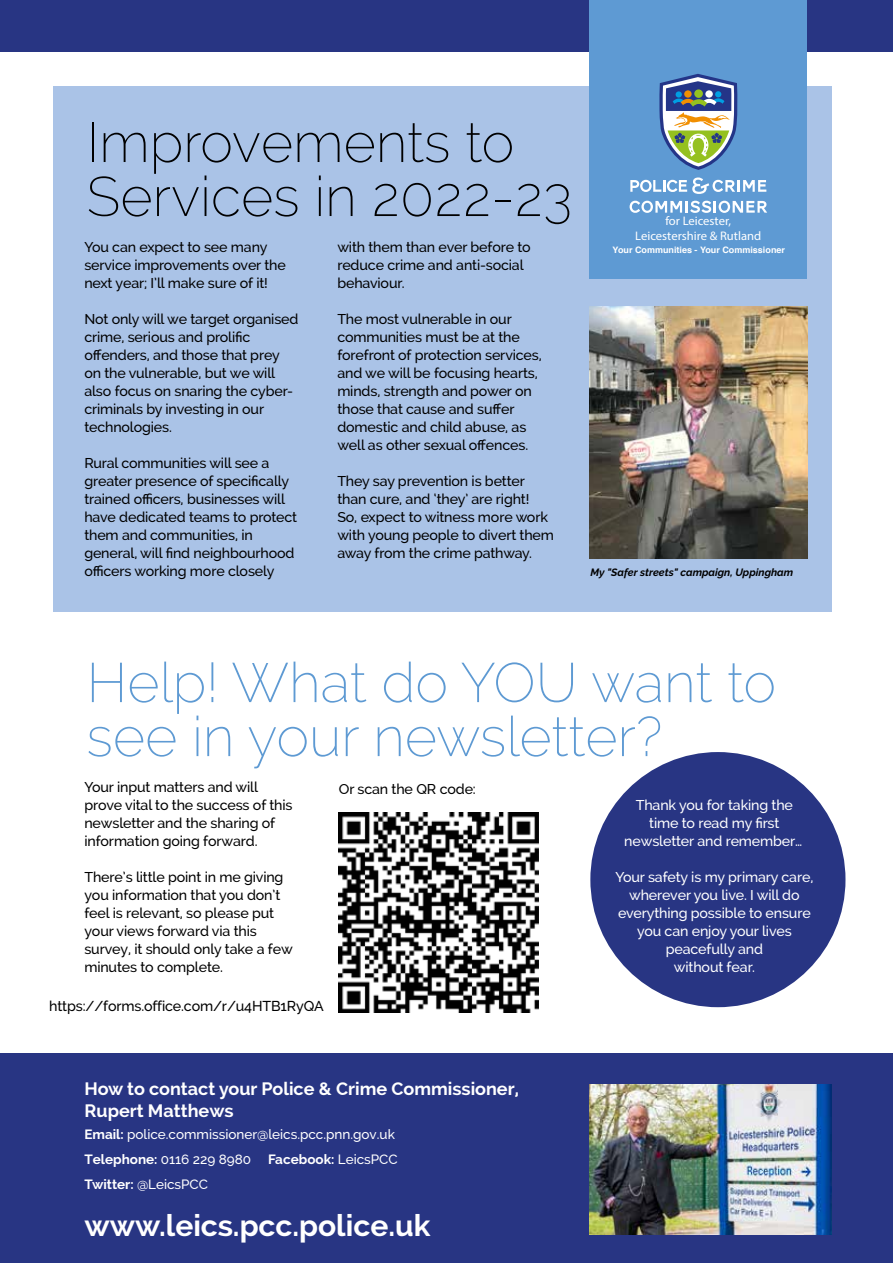
<style>
.page{position:relative;width:893px;height:1263px;background:#fff}
.page>*{position:absolute;margin:0;border:0;box-sizing:border-box;transform-origin:0 0}
.t1{font:200 55.5px/54px "Raleway";color:#5e9ad3}
.t2{font:200 55.5px/54px "Raleway";color:#000}
.t3{font:700 30px "Raleway";color:#fff}
.t4{font:700 18px/21.6px "Raleway";color:#fff}
.t5{font:500 14.25px/18px "Raleway";letter-spacing:-.01em;color:#000}
.t6{font:500 14.25px/18px "Raleway";letter-spacing:-.01em;color:#fff;text-align:center}
.t7{font:500 13.5px/24.8px "Raleway";color:#fff}
.t8{font:700 13.5px "Raleway";color:#fff}
.t9{font:700 12.45px/14.9px "Sansation";color:#fff;text-align:center}
.t10{font:italic 700 10.5px "Raleway";color:#000}
.t11{font:700 8.85px "Helvetica";color:#fff}
.s1{font-weight:700}
.s2{font-weight:500}
</style>
<div class="page">
<div style="left:0;top:0;width:893px;height:51px;background:#283583"></div>
<div style="left:0;top:1053px;width:893px;height:210px;background:#283583"></div>
<div style="left:53px;top:86px;width:778px;height:526px;background:#aac3e7"></div>
<div style="left:590px;top:752px;width:255px;height:255px;background:#283583;border-radius:50%"></div>
<img style="left:590px;top:306px;width:218px;height:252px">
<img style="left:590px;top:1084px;width:241px;height:150px">
<img style="left:338px;top:812px;width:201px;height:200px">
<div style="left:590px;top:0;width:217px;height:279px;background:#5e9ad3"></div>
<svg style="left:630px;top:201px;width:137px;height:12px"></svg>
<svg style="left:630px;top:177px;width:136px;height:17px"></svg>
<svg style="left:659px;top:74px;width:79px;height:96px"></svg>
<h1 class="t2" style="left:86px;top:115px;width:487px">Improvements to<br>Services in 2022-23</h1>
<p class="t5" style="left:84px;top:238px;width:203px">You can expect to see many service improvements over the next year; I’ll make sure of it!</p>
<p class="t5" style="left:84px;top:310px;width:216px">Not only will we target organised crime, serious and prolific offenders, and those that prey on the vulnerable, but we will also focus on snaring the cyber&shy;criminals by investing in our technologies.</p>
<p class="t5" style="left:84px;top:454px;width:214px">Rural communities will see a greater presence of specifically trained officers, businesses will have dedicated teams to protect them and communities, in general, will find neighbourhood officers working more closely</p>
<p class="t5" style="left:337px;top:238px;width:195px">with them than ever before to reduce crime and anti-social behaviour.</p>
<p class="t5" style="left:337px;top:310px;width:206px">The most vulnerable in our communities must be at the forefront of protection services, and we will be focusing hearts, minds, strength and power on those that cause and suffer domestic and child abuse, as well as other sexual offences.</p>
<p class="t5" style="left:337px;top:472px;width:218px">They say prevention is better than cure, and ‘they’ are right!<br>So, expect to witness more work with young people to divert them away from the crime pathway.</p>
<p class="t9" style="left:635px;top:214px;width:127px">for Leicester,<br>Leicestershire &amp; Rutland</p>
<p class="t11" style="left:613px;top:243px;width:174px">Your Communities - Your Commissioner</p>
<p class="t10" style="left:590px;top:567px;width:204px">My "Safer streets" campaign, Uppingham</p>
<h1 class="t1" style="left:86px;top:655px;width:691px">Help! What do YOU want to see in your newsletter?</h1>
<p class="t5" style="left:84px;top:778px;width:210px">Your input matters and will prove vital to the success of this newsletter and the sharing of information going forward.</p>
<p class="t5" style="left:84px;top:868px;width:210px">There’s little point in me giving you information that you don’t feel is relevant, so please put your views forward via this survey, it should only take a few minutes to complete.</p>
<p class="t5" style="left:49px;top:997px;width:276px">https://forms.office.com/r/u4HTB1RyQA</p>
<p class="t5" style="left:339px;top:780px;width:138px">Or scan the QR code:</p>
<p class="t4" style="left:84px;top:1078px;width:436px">How to contact your Police &amp; Crime Commissioner,<br>Rupert Matthews</p>
<p class="t7" style="left:84px;top:1122px;width:312px"><span class="s1">Email:</span> police.commissioner@leics.pcc.pnn.gov.uk<br><span class="s1">Telephone:</span> 0116 229 8980</p>
<p class="t8" style="left:268px;top:1151px;width:131px">Facebook: <span class="s2">LeicsPCC</span></p>
<p class="t7" style="left:84px;top:1171px;width:125px"><span class="s1">Twitter:</span> @LeicsPCC</p>
<h2 class="t3" style="left:84px;top:1209px;width:348px">www.leics.pcc.police.uk</h2>
<p class="t6" style="left:624px;top:796px;width:180px">Thank you for taking the time to read my first newsletter and remember…</p>
<p class="t6" style="left:615px;top:868px;width:200px">Your safety is my primary care, wherever you live. I will do everything possible to ensure you can enjoy your lives peacefully and<br>without fear.</p>
</div>
